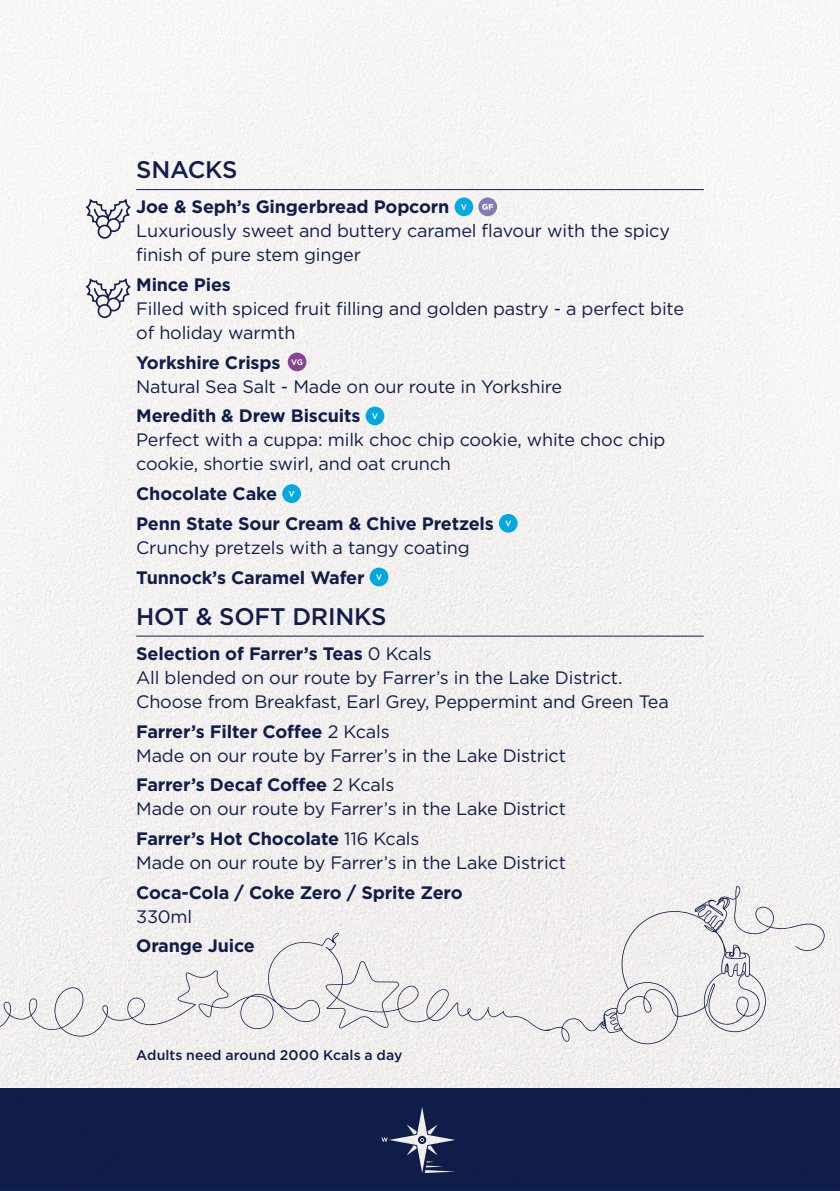
<style>
.page{position:relative;width:840px;height:1191px;background:#fff}
.page>*{position:absolute;margin:0;border:0;box-sizing:border-box;transform-origin:0 0}
.t1{font:500 24px "Gotham";letter-spacing:-.01em;color:#122050}
.t2{font:18px/24px "Gotham";letter-spacing:-.01em;color:#122050}
.t3{font:700 18px/29.6px "Gotham";letter-spacing:-.01em;color:#122050}
.t4{font:500 14px "Gotham";letter-spacing:.01em;color:#122050}
.s1{font-weight:700}
</style>
<div class="page">
<div style="left:0;top:1089px;width:839px;height:102px;background:#122050"></div>
<img style="left:0;top:0;width:839px;height:1187px">
<h1 class="t1" style="left:136px;top:154px;width:103px">SNACKS</h1>
<p class="t3" style="left:136px;top:192px;width:314px">Joe &amp; Seph’s Gingerbread Popcorn</p>
<p class="t2" style="left:136px;top:219px;width:535px">Luxuriously sweet and buttery caramel flavour with the spicy finish of pure stem ginger</p>
<p class="t3" style="left:136px;top:270px;width:96px">Mince Pies</p>
<p class="t2" style="left:136px;top:296px;width:549px">Filled with spiced fruit filling and golden pastry - a perfect bite of holiday warmth</p>
<p class="t3" style="left:136px;top:347px;width:146px">Yorkshire Crisps</p>
<p class="t2" style="left:136px;top:374px;width:427px">Natural Sea Salt - Made on our route in Yorkshire</p>
<p class="t3" style="left:136px;top:401px;width:226px">Meredith &amp; Drew Biscuits</p>
<p class="t2" style="left:136px;top:428px;width:530px">Perfect with a cuppa: milk choc chip cookie, white choc chip cookie, shortie swirl, and oat crunch</p>
<p class="t3" style="left:136px;top:479px;width:359px">Chocolate Cake<br>Penn State Sour Cream &amp; Chive Pretzels</p>
<p class="t2" style="left:136px;top:535px;width:335px">Crunchy pretzels with a tangy coating</p>
<p class="t3" style="left:136px;top:562px;width:230px">Tunnock’s Caramel Wafer</p>
<h1 class="t1" style="left:136px;top:600px;width:252px">HOT &amp; SOFT DRINKS</h1>
<p class="t2" style="left:136px;top:641px;width:534px"><span class="s1">Selection of Farrer’s Teas</span> 0 Kcals<br>All blended on our route by Farrer’s in the Lake District.<br>Choose from Breakfast, Earl Grey, Peppermint and Green Tea</p>
<p class="t2" style="left:136px;top:719px;width:431px"><span class="s1">Farrer’s Filter Coffee</span> 2 Kcals<br>Made on our route by Farrer’s in the Lake District</p>
<p class="t2" style="left:136px;top:772px;width:431px"><span class="s1">Farrer’s Decaf Coffee</span> 2 Kcals<br>Made on our route by Farrer’s in the Lake District</p>
<p class="t2" style="left:136px;top:826px;width:431px"><span class="s1">Farrer’s Hot Chocolate</span> 116 Kcals<br>Made on our route by Farrer’s in the Lake District</p>
<p class="t3" style="left:136px;top:877px;width:328px">Coca-Cola / Coke Zero / Sprite Zero</p>
<p class="t2" style="left:136px;top:904px;width:58px">330ml</p>
<p class="t3" style="left:136px;top:931px;width:120px">Orange Juice</p>
<p class="t4" style="left:136px;top:1046px;width:267px">Adults need around 2000 Kcals a day</p>
</div>
